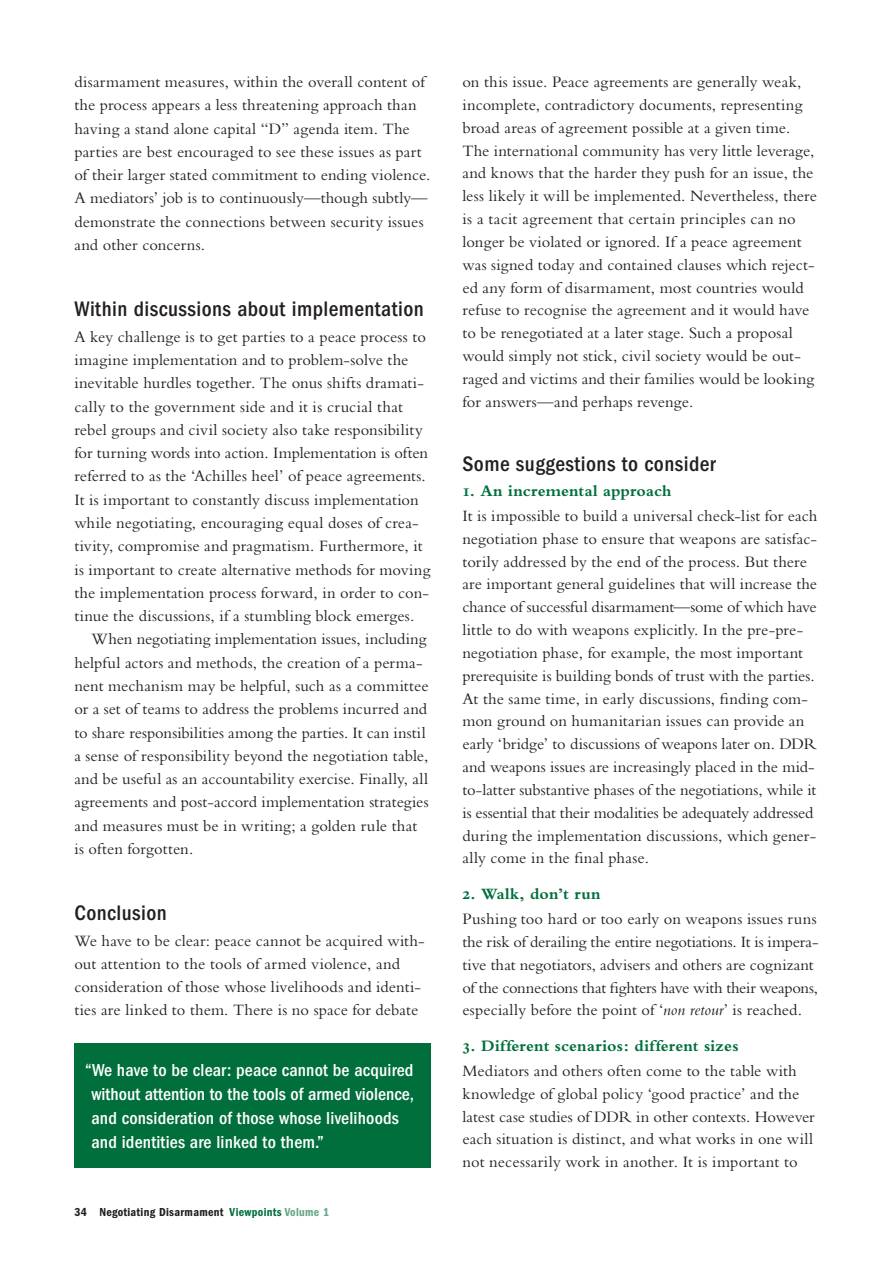
<style>
.page{position:relative;width:893px;height:1263px;background:#fff}
.page>*{position:absolute;margin:0;border:0;box-sizing:border-box;transform-origin:0 0}
.t1{font:500 condensed 21.75px "Franklin Gothic";letter-spacing:.02em;color:#231f20}
.t2{font:500 condensed 18px/24px "Franklin Gothic";letter-spacing:.01em;color:#fff}
.t3{font:16.5px/22.8px "Bembo";letter-spacing:.005em;color:#231f20}
.t4{font:600 condensed 12px "Franklin Gothic";letter-spacing:.025em;color:#231f20}
.s1{color:#006f3c}
.s2{color:#67a788}
.s3{font-family:"Bembo Bold Os F";color:#006f3c}
.s4{font-weight:700;color:#006f3c}
.s5{font-style:italic}
</style>
<div class="page">
<div style="left:74px;top:1043px;width:357px;height:124px;background:#006f3c"></div>
<p class="t3" style="left:74px;top:70px;width:358px;line-height:23.2px">disarmament measures, within the overall content of the process appears a less threatening approach than having a stand alone capital “D” agenda item. The parties are best encouraged to see these issues as part of their larger stated commitment to ending violence.<br>A mediators’ job is to continuously—though subtly— demonstrate the connections between security issues and other concerns.</p>
<h1 class="t1" style="left:74px;top:296px;width:351px">Within discussions about implementation</h1>
<p class="t3" style="left:74px;top:325px;width:353px">A key challenge is to get parties to a peace process to</p>
<p class="t3" style="left:74px;top:348px;width:336px">imagine implementation and to problem-solve the</p>
<p class="t3" style="left:74px;top:371px;width:351px">inevitable hurdles together. The onus shifts dramati-</p>
<p class="t3" style="left:74px;top:395px;width:330px">cally to the government side and it is crucial that</p>
<p class="t3" style="left:74px;top:418px;width:350px">rebel groups and civil society also take responsibility</p>
<p class="t3" style="left:74px;top:441px;width:355px">for turning words into action. Implementation is often</p>
<p class="t3" style="left:74px;top:464px;width:353px">referred to as the ‘Achilles heel’ of peace agreements.</p>
<p class="t3" style="left:74px;top:488px;width:346px">It is important to constantly discuss implementation</p>
<p class="t3" style="left:74px;top:511px;width:346px">while negotiating, encouraging equal doses of crea-</p>
<p class="t3" style="left:74px;top:534px;width:350px">tivity, compromise and pragmatism. Furthermore, it</p>
<p class="t3" style="left:74px;top:558px;width:358px">is important to create alternative methods for moving</p>
<p class="t3" style="left:74px;top:581px;width:356px">the implementation process forward, in order to con-</p>
<p class="t3" style="left:74px;top:604px;width:341px">tinue the discussions, if a stumbling block emerges.</p>
<p class="t3" style="left:91px;top:627px;width:337px">When negotiating implementation issues, including</p>
<p class="t3" style="left:74px;top:651px;width:350px">helpful actors and methods, the creation of a perma-</p>
<p class="t3" style="left:74px;top:674px;width:356px">nent mechanism may be helpful, such as a committee</p>
<p class="t3" style="left:74px;top:697px;width:354px">or a set of teams to address the problems incurred and</p>
<p class="t3" style="left:74px;top:721px;width:353px">to share responsibilities among the parties. It can instil</p>
<p class="t3" style="left:74px;top:744px;width:356px">a sense of responsibility beyond the negotiation table,</p>
<p class="t3" style="left:74px;top:767px;width:355px">and be useful as an accountability exercise. Finally, all</p>
<p class="t3" style="left:74px;top:790px;width:356px">agreements and post-accord implementation strategies</p>
<p class="t3" style="left:74px;top:814px;width:344px">and measures must be in writing; a golden rule that</p>
<p class="t3" style="left:74px;top:837px;width:120px">is often forgotten.</p>
<h1 class="t1" style="left:74px;top:900px;width:94px">Conclusion</h1>
<p class="t3" style="left:74px;top:928px;width:352px;line-height:23.2px">We have to be clear: peace cannot be acquired with&shy;out attention to the tools of armed violence, and consideration of those whose livelihoods and identi&shy;ties are linked to them. There is no space for debate</p>
<p class="t2" style="left:91px;top:1058px;width:324px;text-indent:-6px">“We have to be clear: peace cannot be acquired without attention to the tools of armed violence, and consideration of those whose livelihoods and identities are linked to them.”</p>
<p class="t4" style="left:74px;top:1205px;width:256px">34 Negotiating Disarmament <span class="s1">Viewpoints</span> <span class="s2">Volume 1</span></p>
<p class="t3" style="left:462px;top:70px;width:356px">on this issue. Peace agreements are generally weak, incomplete, contradictory documents, representing broad areas of agreement possible at a given time.<br>The international community has very little leverage, and knows that the harder they push for an issue, the less likely it will be implemented. Nevertheless, there is a tacit agreement that certain principles can no longer be violated or ignored. If a peace agreement was signed today and contained clauses which reject&shy;ed any form of disarmament, most countries would refuse to recognise the agreement and it would have to be renegotiated at a later stage. Such a proposal would simply not stick, civil society would be out&shy;raged and victims and their families would be looking for answers—and perhaps revenge.</p>
<h1 class="t1" style="left:462px;top:451px;width:255px">Some suggestions to consider</h1>
<p class="t3" style="left:462px;top:478px;width:357px;line-height:24.9px"><span class="s3">1</span><span class="s4">. An incremental approach<br></span>It is impossible to build a universal check-list for each</p>
<p class="t3" style="left:462px;top:527px;width:356px">negotiation phase to ensure that weapons are satisfac&shy;torily addressed by the end of the process. But there are important general guidelines that will increase the chance of successful disarmament—some of which have little to do with weapons explicitly. In the pre-pre&shy;negotiation phase, for example, the most important prerequisite is building bonds of trust with the parties.<br>At the same time, in early discussions, finding com&shy;mon ground on humanitarian issues can provide an early ‘bridge’ to discussions of weapons later on. DDR and weapons issues are increasingly placed in the mid&shy;to-latter substantive phases of the negotiations, while it is essential that their modalities be adequately addressed during the implementation discussions, which gener&shy;ally come in the final phase.</p>
<p class="t3" style="left:462px;top:881px;width:356px;line-height:24.9px"><span class="s3">2</span><span class="s4">. Walk, don’t run<br></span>Pushing too hard or too early on weapons issues runs</p>
<p class="t3" style="left:462px;top:930px;width:358px">the risk of derailing the entire negotiations. It is impera&shy;tive that negotiators, advisers and others are cognizant of the connections that fighters have with their weapons, especially before the point of ‘<span class="s5">non retour</span>’ is reached.</p>
<p class="t3" style="left:462px;top:1033px;width:336px;line-height:24.9px"><span class="s3">3</span><span class="s4">. Different scenarios: different sizes<br></span>Mediators and others often come to the table with</p>
<p class="t3" style="left:462px;top:1082px;width:354px">knowledge of global policy ‘good practice’ and the latest case studies of DDR in other contexts. However each situation is distinct, and what works in one will not necessarily work in another. It is important to</p>
</div>
